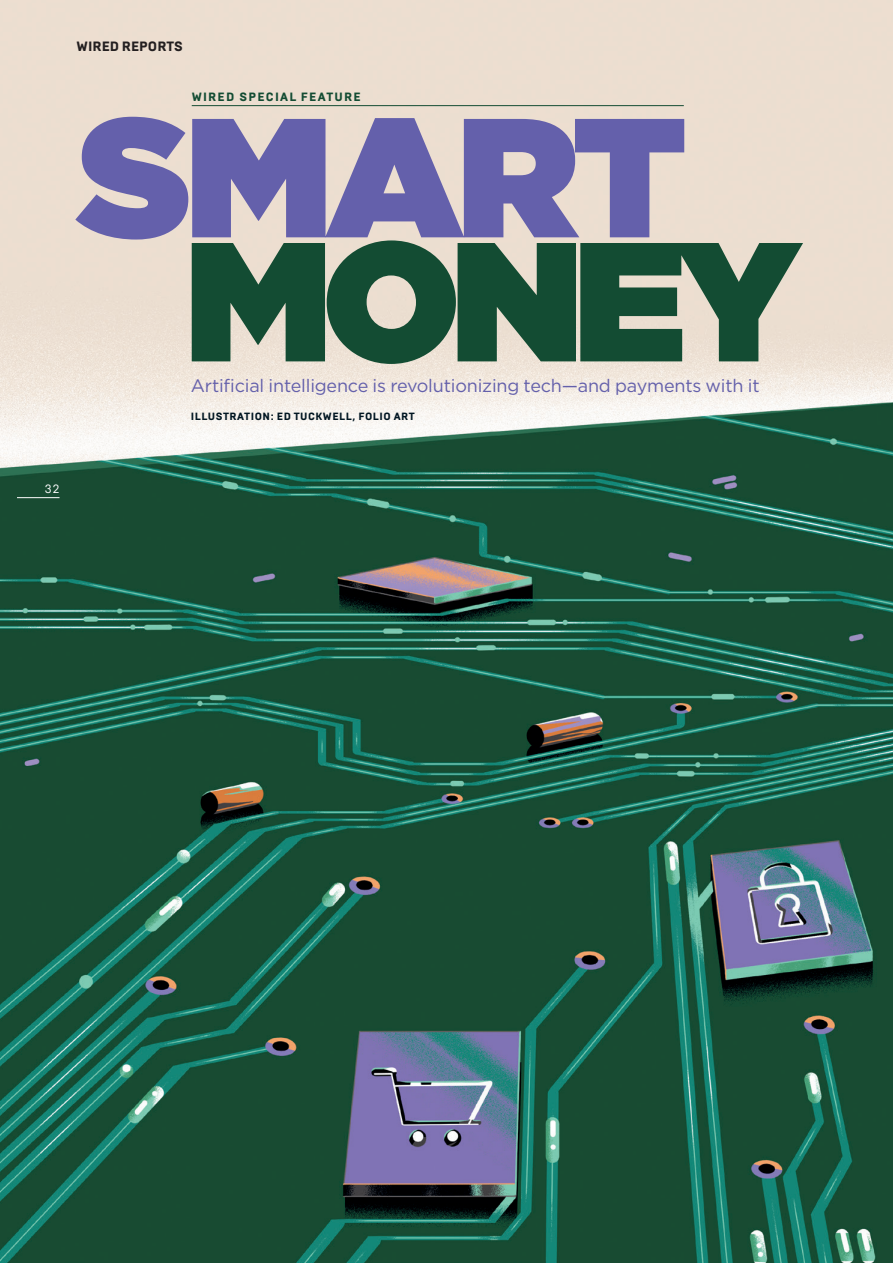
<style>
.page{position:relative;width:893px;height:1263px;background:#fff}
.page>*{position:absolute;margin:0;border:0;box-sizing:border-box;transform-origin:0 0}
.Wired_Standfirst_1{font:18px "Gotham";letter-spacing:-.01em;color:#6460ab}
.Wired_Slug{font:800 13.5px "Brutal Type";color:#231f20}
.FOLIOS_left{font:800 12px "Brutal Type";letter-spacing:.1em;color:#134c33}
.FOLIOS_left-2{font:12px "Brutal Type";color:#fff}
.t1{font:800 10.5px "Brutal Type";letter-spacing:.05em;color:#011622}
</style>
<div class="page">
<img style="left:0;top:0;width:893px;height:1263px">
<svg style="left:75px;top:117px;width:609px;height:123px;background:#928ab7"></svg>
<svg style="left:192px;top:240px;width:611px;height:124px;background:#557963"></svg>
<hr style="left:192px;top:105px;width:492px;height:1px;background:#134c33">
<hr style="left:17px;top:497px;width:43px;height:1px;background:#fff">
<p class="Wired_Slug" style="left:77px;top:38px;width:108px">WIRED REPORTS</p>
<p class="FOLIOS_left" style="left:192px;top:90px;width:170px">WIRED SPECIAL FEATURE</p>
<p class="FOLIOS_left-2" style="left:45px;top:482px;width:16px">32</p>
<p class="Wired_Standfirst_1" style="left:191px;top:374px;width:570px">Artificial intelligence is revolutionizing tech—and payments with it</p>
<p class="t1" style="left:191px;top:410px;width:226px">ILLUSTRATION: ED TUCKWELL, FOLIO ART</p>
</div>
